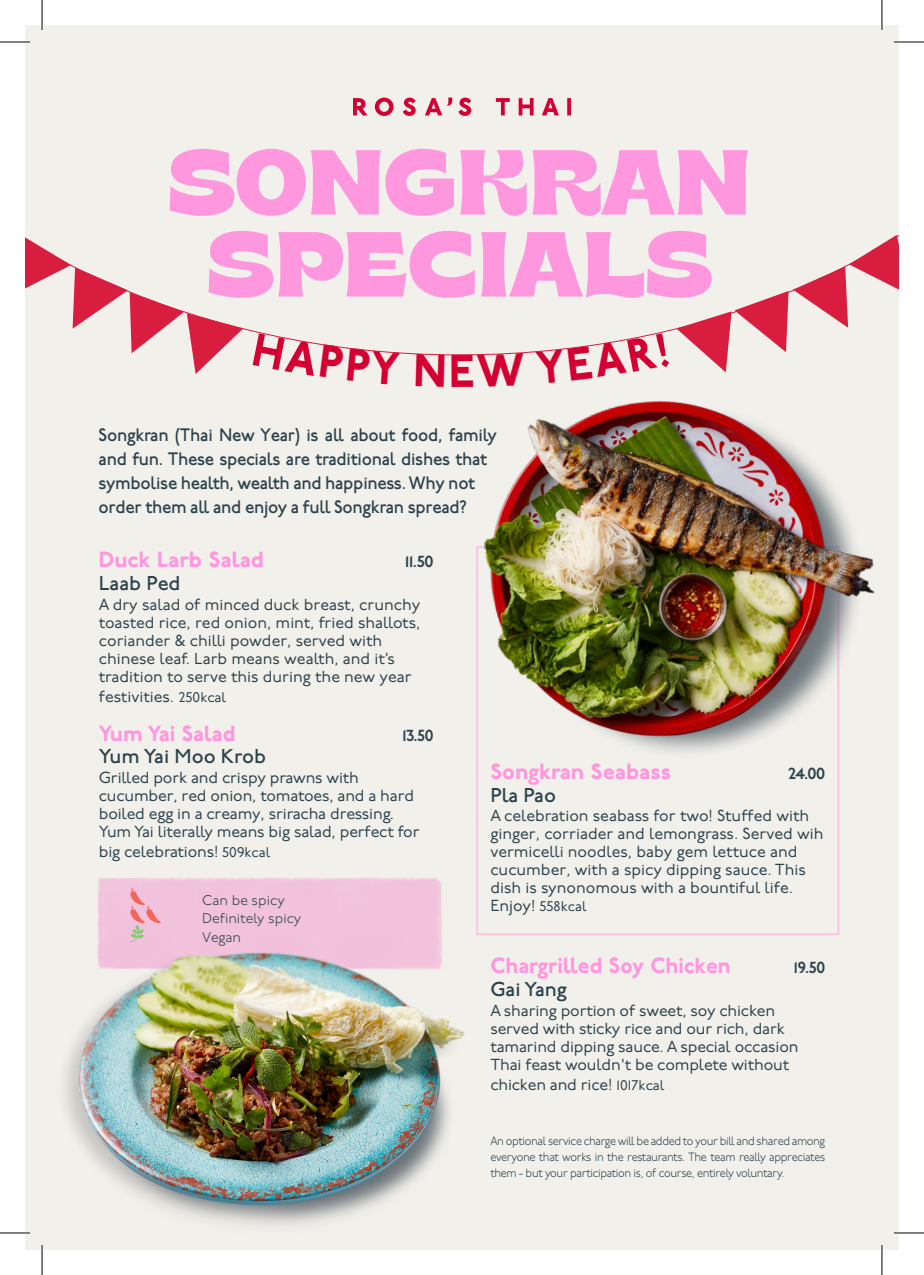
<style>
.page{position:relative;width:924px;height:1275px;background:#fff}
.page>*{position:absolute;margin:0;border:0;box-sizing:border-box;transform-origin:0 0}
.t1{font:700 92px/82px "Brice";letter-spacing:-.015em;color:#ff97df;text-align:center}
.t2{font:800 46px "P22 Underground";color:#d50032;scale:.95 1}
.t3{font:800 22px "P22 Underground";color:#ff97df}
.t4{font:500 20px "P22 Underground";color:#2b424c}
.t5{font:500 18px/24px "P22 Underground";letter-spacing:-.015em;color:#2b424c;scale:.95 1}
.t6{font:17px "rosa spices";color:#f26559}
.t7{font:17px "rosa spices";color:#85c873}
.t8{font:16px/18px "P22 Underground";letter-spacing:-.01em;color:#2b424c}
.t9{font:600 16px "P22 Underground";letter-spacing:-.02em;color:#2b424c}
.t10{font:300 14px "P22 Underground";color:#2b424c}
.t11{font:14px "P22 Underground";color:#2b424c}
.t12{font:300 12px/16px "P22 Underground";letter-spacing:-.03em;color:#2b424c;text-align:justify;scale:.92 1}
.s1{font-size:14px}
.s2{font-size:16px}
</style>
<div class="page">
<div style="left:25px;top:25px;width:873px;height:1225px;background:#f2f0eb"></div>
<img style="left:336px;top:877px;width:106px;height:52px">
<div style="left:198px;top:877px;width:52px;height:52px;background:#f2c2dc"></div>
<div style="left:97px;top:877px;width:101px;height:52px;background:#f2c2dc"></div>
<svg style="left:193px;top:356px;width:22px;height:18px"></svg>
<svg style="left:25px;top:235px;width:873px;height:121px"></svg>
<img style="left:415px;top:338px;width:483px;height:460px">
<img style="left:65px;top:929px;width:441px;height:296px">
<svg style="left:353px;top:98px;width:14px;height:17px"></svg>
<svg style="left:374px;top:98px;width:19px;height:18px"></svg>
<svg style="left:402px;top:98px;width:13px;height:18px"></svg>
<svg style="left:425px;top:97px;width:27px;height:18px"></svg>
<svg style="left:458px;top:98px;width:13px;height:18px"></svg>
<svg style="left:495px;top:98px;width:14px;height:17px"></svg>
<svg style="left:518px;top:98px;width:15px;height:17px"></svg>
<svg style="left:567px;top:98px;width:3px;height:17px"></svg>
<svg style="left:542px;top:98px;width:16px;height:17px"></svg>
<hr style="left:0;top:41px;width:30px;height:2px;background:#fff">
<hr style="left:893px;top:41px;width:30px;height:2px;background:#fff">
<hr style="left:0;top:1231px;width:30px;height:3px;background:#fff">
<hr style="left:893px;top:1231px;width:30px;height:3px;background:#fff">
<hr style="left:41px;top:0;width:2px;height:30px;background:#fff">
<hr style="left:41px;top:1245px;width:2px;height:30px;background:#fff">
<hr style="left:880px;top:0;width:2px;height:30px;background:#fff">
<hr style="left:880px;top:1245px;width:2px;height:30px;background:#fff">
<hr style="left:0;top:42px;width:30px;height:1px;background:#000">
<hr style="left:893px;top:42px;width:30px;height:1px;background:#000">
<hr style="left:0;top:1232px;width:30px;height:1px;background:#000">
<hr style="left:893px;top:1232px;width:30px;height:1px;background:#000">
<hr style="left:42px;top:0;width:1px;height:30px;background:#000">
<hr style="left:42px;top:1245px;width:1px;height:30px;background:#000">
<hr style="left:881px;top:0;width:1px;height:30px;background:#000">
<hr style="left:881px;top:1245px;width:1px;height:30px;background:#000">
<svg style="left:252px;top:333px;width:148px;height:23px"></svg>
<svg style="left:415px;top:353px;width:29px;height:33px"></svg>
<svg style="left:476px;top:352px;width:48px;height:35px"></svg>
<svg style="left:535px;top:333px;width:134px;height:51px"></svg>
<h1 class="t1" style="left:168px;top:138px;width:586px">SONGKRAN<br>SPECIALS</h1>
<h2 class="t2" style="left:449px;top:344px;width:29px">E</h2>
<p class="t5" style="left:99px;top:424px;width:420px">Songkran (Thai New Year) is all about food, family and fun. These specials are traditional dishes that symbolise health, wealth and happiness. Why not order them all and enjoy a full Songkran spread?</p>
<h3 class="t3" style="left:99px;top:546px;width:167px">Duck Larb Salad</h3>
<p class="t9" style="left:405px;top:552px;width:30px">11.50</p>
<p class="t4" style="left:99px;top:572px;width:83px">Laab Ped</p>
<p class="t8" style="left:99px;top:596px;width:323px">A dry salad of minced duck breast, crunchy toasted rice, red onion, mint, fried shallots, coriander &amp; chilli powder, served with chinese leaf. Larb means wealth, and it’s tradition to serve this during the new year</p>
<p class="t8" style="left:99px;top:688px;width:129px">festivities. <span class="s1">250kcal</span></p>
<h3 class="t3" style="left:99px;top:720px;width:138px">Yum Yai Salad</h3>
<p class="t9" style="left:402px;top:726px;width:32px">13.50</p>
<p class="t4" style="left:99px;top:745px;width:169px">Yum Yai Moo Krob</p>
<p class="t8" style="left:99px;top:769px;width:322px">Grilled pork and crispy prawns with cucumber, red onion, tomatoes, and a hard boiled egg in a creamy, sriracha dressing.<br>Yum Yai literally means big salad, perfect for</p>
<p class="t8" style="left:99px;top:843px;width:173px">big celebrations! <span class="s1">509kcal</span></p>
<p class="t6" style="left:130px;top:887px;width:17px">S</p>
<p class="t10" style="left:202px;top:892px;width:84px">Can be spicy</p>
<p class="t6" style="left:130px;top:906px;width:33px">SS</p>
<p class="t10" style="left:202px;top:911px;width:101px">Definitely spicy</p>
<p class="t7" style="left:130px;top:925px;width:16px">V</p>
<p class="t10" style="left:202px;top:929px;width:41px">Vegan</p>
<h3 class="t3" style="left:490px;top:758px;width:182px">Songkran Seabass</h3>
<p class="t9" style="left:788px;top:764px;width:38px">24.00</p>
<p class="t4" style="left:490px;top:783px;width:67px">Pla Pao</p>
<p class="t8" style="left:490px;top:807px;width:334px">A celebration seabass for two! Stuffed with ginger, corriader and lemongrass. Served wih vermicelli noodles, baby gem lettuce and cucumber, with a spicy dipping sauce. This dish is synonomous with a bountiful life.</p>
<p class="t11" style="left:490px;top:899px;width:98px"><span class="s2">Enjoy!</span> 558kcal</p>
<h3 class="t3" style="left:490px;top:952px;width:242px">Chargrilled Soy Chicken</h3>
<p class="t9" style="left:793px;top:958px;width:33px">19.50</p>
<p class="t4" style="left:490px;top:978px;width:78px">Gai Yang</p>
<p class="t8" style="left:490px;top:1002px;width:309px">A sharing portion of sweet, soy chicken served with sticky rice and our rich, dark tamarind dipping sauce. A special occasion Thai feast wouldn't be complete without</p>
<p class="t8" style="left:490px;top:1076px;width:175px">chicken and rice! <span class="s1">1017kcal</span></p>
<p class="t12" style="left:490px;top:1133px;width:365px">An optional service charge will be added to your bill and shared among everyone that works in the restaurants. The team really appreciates them - but your participation is, of course, entirely voluntary.</p>
</div>
